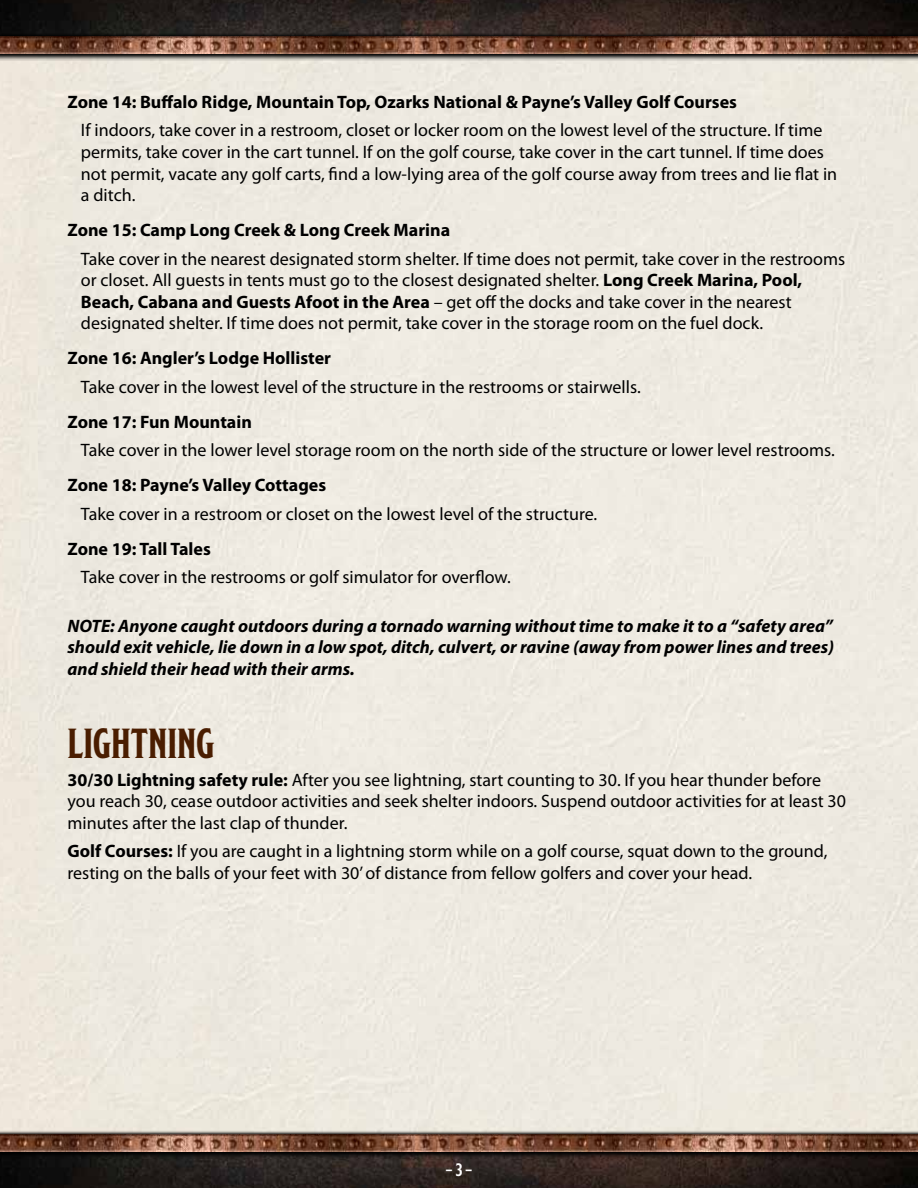
<style>
.page{position:relative;width:918px;height:1188px;background:#fff}
.page>*{position:absolute;margin:0;border:0;box-sizing:border-box;transform-origin:0 0}
.t1{font:700 42px "Modesto Condensed";color:#4a1d00}
.t2{font:18px/21.6px "Myriad Pro";color:#000}
.t3{font:700 18px "Myriad Pro";color:#000}
.t4{font:italic 700 18px/21.6px "Myriad Pro";color:#000;text-align:justify}
.t5{font:700 18px "Modesto Condensed";color:#fff}
.s1{font-weight:700}
</style>
<div class="page">
<img style="left:0;top:0;width:918px;height:33px">
<div style="left:0;top:34px;width:918px;height:27px;background:linear-gradient(to right,#b0aca4,#aeaba5)"></div>
<svg style="left:0;top:33px;width:918px;height:24px;background:#262321"></svg>
<img style="left:0;top:36px;width:918px;height:18px">
<img style="left:0;top:1159px;width:918px;height:29px">
<svg style="left:0;top:1155px;width:918px;height:4px;background:#231c19"></svg>
<svg style="left:0;top:1131px;width:918px;height:24px;background:#4e4b48"></svg>
<img style="left:0;top:1134px;width:918px;height:18px">
<p class="t3" style="left:67px;top:90px;width:671px">Zone 14: Buffalo Ridge, Mountain Top, Ozarks National &amp; Payne’s Valley Golf Courses</p>
<p class="t2" style="left:81px;top:119px;width:758px">If indoors, take cover in a restroom, closet or locker room on the lowest level of the structure. If time permits, take cover in the cart tunnel. If on the golf course, take cover in the cart tunnel. If time does not permit, vacate any golf carts, find a low-lying area of the golf course away from trees and lie flat in a ditch.</p>
<p class="t3" style="left:67px;top:218px;width:384px">Zone 15: Camp Long Creek &amp; Long Creek Marina</p>
<p class="t2" style="left:81px;top:247px;width:766px">Take cover in the nearest designated storm shelter. If time does not permit, take cover in the restrooms or closet. All guests in tents must go to the closest designated shelter. <span class="s1">Long Creek Marina, Pool, Beach, Cabana and Guests Afoot in the Area</span> – get off the docks and take cover in the nearest designated shelter. If time does not permit, take cover in the storage room on the fuel dock.</p>
<p class="t3" style="left:67px;top:347px;width:265px">Zone 16: Angler’s Lodge Hollister</p>
<p class="t2" style="left:81px;top:376px;width:561px">Take cover in the lowest level of the structure in the restrooms or stairwells.</p>
<p class="t3" style="left:67px;top:410px;width:186px">Zone 17: Fun Mountain</p>
<p class="t2" style="left:81px;top:439px;width:755px">Take cover in the lower level storage room on the north side of the structure or lower level restrooms.</p>
<p class="t3" style="left:67px;top:474px;width:260px">Zone 18: Payne’s Valley Cottages</p>
<p class="t2" style="left:81px;top:503px;width:518px">Take cover in a restroom or closet on the lowest level of the structure.</p>
<p class="t3" style="left:67px;top:537px;width:145px">Zone 19: Tall Tales</p>
<p class="t2" style="left:81px;top:566px;width:431px">Take cover in the restrooms or golf simulator for overflow.</p>
<p class="t4" style="left:67px;top:614px;width:768px">NOTE: Anyone caught outdoors during a tornado warning without time to make it to a “safety area” should exit vehicle, lie down in a low spot, ditch, culvert, or ravine (away from power lines and trees) and shield their head with their arms.</p>
<h1 class="t1" style="left:68px;top:722px;width:148px">LIGHTNING</h1>
<p class="t2" style="left:68px;top:769px;width:780px"><span class="s1">30/30 Lightning safety rule:</span> After you see lightning, start counting to 30. If you hear thunder before you reach 30, cease outdoor activities and seek shelter indoors. Suspend outdoor activities for at least 30 minutes after the last clap of thunder.</p>
<p class="t2" style="left:68px;top:840px;width:762px"><span class="s1">Golf Courses:</span> If you are caught in a lightning storm while on a golf course, squat down to the ground, resting on the balls of your feet with 30’ of distance from fellow golfers and cover your head.</p>
<p class="t5" style="left:445px;top:1160px;width:29px">– 3 –</p>
</div>
